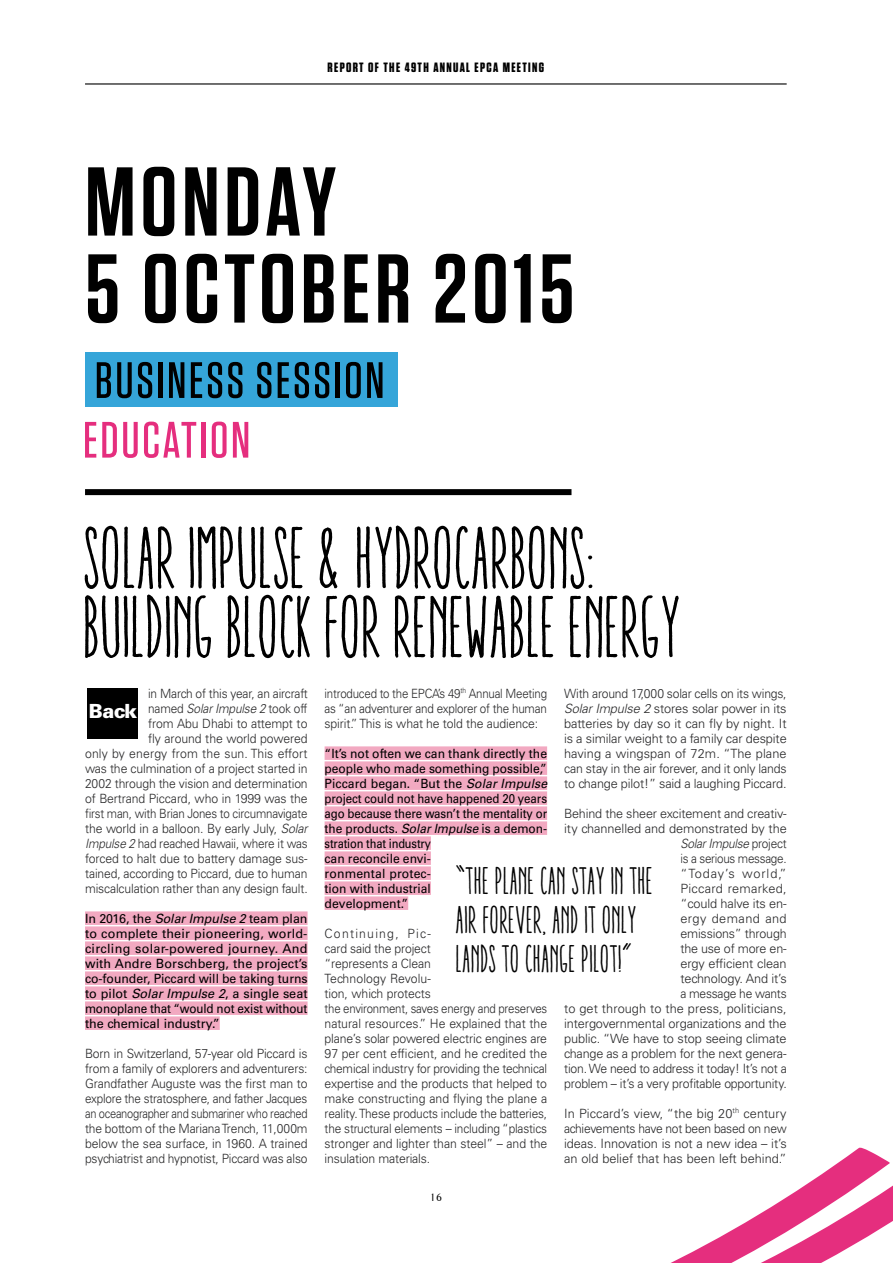
<style>
.page{position:relative;width:893px;height:1263px;background:#fff}
.page>*{position:absolute;margin:0;border:0;box-sizing:border-box;transform-origin:0 0}
.HEADER_FULL_PAGE{font:600 97.5px/87px "Tungsten";letter-spacing:.05em;color:#000}
.t1{font:ultra-condensed 88.5px/69px "Aracne";letter-spacing:.005em;color:#000}
.HEADERS{font:500 51px "Tungsten";letter-spacing:.05em;color:#000}
.HEADERS-2{font:500 51px "Tungsten";letter-spacing:.05em;color:#e52e7e}
.QUOTE{font:ultra-condensed 39px/39px "Aracne";letter-spacing:.01em;color:#000}
.BODY{font:900 19.5px "Univers LT Std";color:#fff}
.t2{font:700 13.5px "Tungsten";letter-spacing:.1em;color:#000}
.BODY-2{font:300 12.75px/15px "Univers LT Std";letter-spacing:-.01em;color:#272728;text-align:justify;scale:.96 1}
.BODY-3{font:300 12.75px/15px "Univers LT Std";letter-spacing:-.01em;color:#272728;text-align:right}
.BODY-4{font:300 12.75px/15px "Univers LT Std";letter-spacing:-.01em;color:#272728;text-align:right;scale:.94 1}
.BODY-5{font:12.75px/15px "Univers LT Std";letter-spacing:-.005em;color:#000;scale:.95 1}
.BODY-6{font:12.75px/15px "Univers LT Std";letter-spacing:-.005em;color:#000;text-align:justify}
.BODY-7{font:300 12.75px/15px "Univers LT Std";letter-spacing:-.01em;color:#272728;text-align:justify;scale:.95 1}
.BODY-8{font:300 12.75px/15px "Univers LT Std";letter-spacing:-.01em;color:#272728;text-align:justify;scale:.9 1}
.vignet{font:10.5px "Cheltenham BT";color:#000}
.s1{font-style:italic}
</style>
<div class="page">
<hr style="left:85px;top:83px;width:702px;height:2px;background:#000">
<div style="left:85px;top:911px;width:223px;height:14px;background:#f2a9c1"></div>
<div style="left:85px;top:926px;width:223px;height:14px;background:#f2a9c1"></div>
<div style="left:85px;top:941px;width:223px;height:14px;background:#f2a9c1"></div>
<div style="left:85px;top:956px;width:223px;height:14px;background:#f2a9c1"></div>
<div style="left:85px;top:971px;width:223px;height:14px;background:#f2a9c1"></div>
<div style="left:85px;top:986px;width:223px;height:14px;background:#f2a9c1"></div>
<div style="left:85px;top:1001px;width:223px;height:14px;background:#f2a9c1"></div>
<div style="left:85px;top:1016px;width:135px;height:14px;background:#f2a9c1"></div>
<div style="left:325px;top:746px;width:222px;height:14px;background:#f2a9c1"></div>
<div style="left:325px;top:761px;width:222px;height:14px;background:#f2a9c1"></div>
<div style="left:325px;top:776px;width:222px;height:14px;background:#f2a9c1"></div>
<div style="left:325px;top:791px;width:222px;height:14px;background:#f2a9c1"></div>
<div style="left:325px;top:806px;width:222px;height:14px;background:#f2a9c1"></div>
<div style="left:325px;top:821px;width:222px;height:14px;background:#f2a9c1"></div>
<div style="left:325px;top:836px;width:106px;height:14px;background:#f2a9c1"></div>
<div style="left:325px;top:851px;width:106px;height:14px;background:#f2a9c1"></div>
<div style="left:325px;top:866px;width:106px;height:14px;background:#f2a9c1"></div>
<div style="left:325px;top:881px;width:106px;height:14px;background:#f2a9c1"></div>
<div style="left:325px;top:896px;width:83px;height:14px;background:#f2a9c1"></div>
<div style="left:87px;top:688px;width:51px;height:50px;background:#000"></div>
<div style="left:85px;top:489px;width:486px;height:6px;background:#000"></div>
<div style="left:85px;top:353px;width:313px;height:54px;background:#35a5d9"></div>
<svg style="left:671px;top:1152px;width:222px;height:111px"></svg>
<p class="t2" style="left:328px;top:61px;width:218px">REPORT OF THE 49TH ANNUAL EPCA MEETING</p>
<p class="HEADER_FULL_PAGE" style="left:85px;top:160px;width:491px">MONDAY<br>5 OCTOBER 2015</p>
<p class="HEADERS" style="left:95px;top:354px;width:291px">BUSINESS SESSION</p>
<p class="HEADERS-2" style="left:83px;top:413px;width:169px">EDUCATION</p>
<p class="t1" style="left:85px;top:524px;width:599px">SOLAR IMPULSE &amp; HYDROCARBONS:<br>BUILDING BLOCK FOR RENEWABLE ENERGY</p>
<p class="BODY-4" style="left:85px;top:686px;width:238px">in March of this year, an aircraft<br>named <span class="s1">Solar Impulse 2</span> took off<br>from Abu Dhabi to attempt to<br>fly around the world powered<br>only by energy from the sun. This effort was the culmination of a project started in 2002 through the vision and determination of Bertrand Piccard, who in 1999 was the first man, with Brian Jones to circumnavigate the world in a balloon. By early July, <span class="s1">Solar Impulse 2</span> had reached Hawaii, where it was forced to halt due to battery damage sus&shy;tained, according to Piccard, due to human miscalculation rather than any design fault.</p>
<p class="BODY-6" style="left:85px;top:911px;width:224px">In 2016, the <span class="s1">Solar Impulse 2</span> team plan to complete their pioneering, world&shy;circling solar-powered journey. And with Andre Borschberg, the project’s co-founder, Piccard will be taking turns to pilot <span class="s1">Solar Impulse 2</span>, a single seat monoplane that “would not exist without the chemical industry.”</p>
<p class="BODY-2" style="left:85px;top:1046px;width:233px">Born in Switzerland, 57-year old Piccard is from a family of explorers and adventurers:<br>Grandfather Auguste was the first man to explore the stratosphere, and father Jacques an oceanographer and submariner who reached the bottom of the Mariana Trench, 11,000m below the sea surface, in 1960. A trained psychiatrist and hypnotist, Piccard was also</p>
<p class="BODY" style="left:89px;top:698px;width:50px">Back</p>
<p class="BODY-8" style="left:325px;top:686px;width:249px">introduced to the EPCA’s 49<sup>th</sup> Annual Meeting as “an adventurer and explorer of the human spirit.” This is what he told the audience:</p>
<p class="BODY-5" style="left:325px;top:746px;width:236px">“It’s not often we can thank directly the people who made something possible,”<br>Piccard began. “But the <span class="s1">Solar Impulse </span>project could not have happened 20 years ago because there wasn’t the mentality or the products. <span class="s1">Solar Impulse</span> is a demon&shy;stration that industry<br>can reconcile envi-<br>ronmental protec-<br>tion with industrial<br>development.”</p>
<p class="BODY-2" style="left:325px;top:926px;width:233px;text-align:left">Continuing, Pic-<br>card said the project<br>“represents a Clean<br>Technology Revolu-<br>tion, which protects<br>the environment, saves energy and preserves natural resources.” He explained that the plane’s solar powered electric engines are 97 per cent efficient, and he credited the chemical industry for providing the technical expertise and the products that helped to make constructing and flying the plane a reality. These products include the batteries, the structural elements – including “plastics stronger and lighter than steel” – and the insulation materials.</p>
<p class="BODY-7" style="left:564px;top:686px;width:236px">With around 17,000 solar cells on its wings, <span class="s1">Solar Impulse 2</span> stores solar power in its batteries by day so it can fly by night. It is a similar weight to a family car despite having a wingspan of 72m. “The plane can stay in the air forever, and it only lands to change pilot!” said a laughing Piccard.</p>
<p class="BODY-3" style="left:564px;top:806px;width:224px">Behind the sheer excitement and creativ&shy;ity channelled and demonstrated by the<br><span class="s1">Solar Impulse</span> project<br>is a serious message.<br>“Today’s world,”<br>Piccard remarked,<br>“could halve its en-<br>ergy demand and<br>emissions” through<br>the use of more en-<br>ergy efficient clean<br>technology. And it’s<br>a message he wants<br>to get through to the press, politicians, intergovernmental organizations and the public. “We have to stop seeing climate change as a problem for the next genera&shy;tion. We need to address it today! It’s not a problem – it’s a very profitable opportunity.</p>
<p class="BODY-3" style="left:564px;top:1106px;width:224px;text-align:justify">In Piccard’s view, “the big 20<sup>th</sup> century achievements have not been based on new ideas. Innovation is not a new idea – it’s an old belief that has been left behind.”</p>
<p class="QUOTE" style="left:456px;top:861px;width:199px">“THE PLANE CAN STAY IN THE<br>AIR FOREVER, AND IT ONLY<br>LANDS TO CHANGE PILOT!”</p>
<p class="vignet" style="left:430px;top:1190px;width:13px">16</p>
</div>
